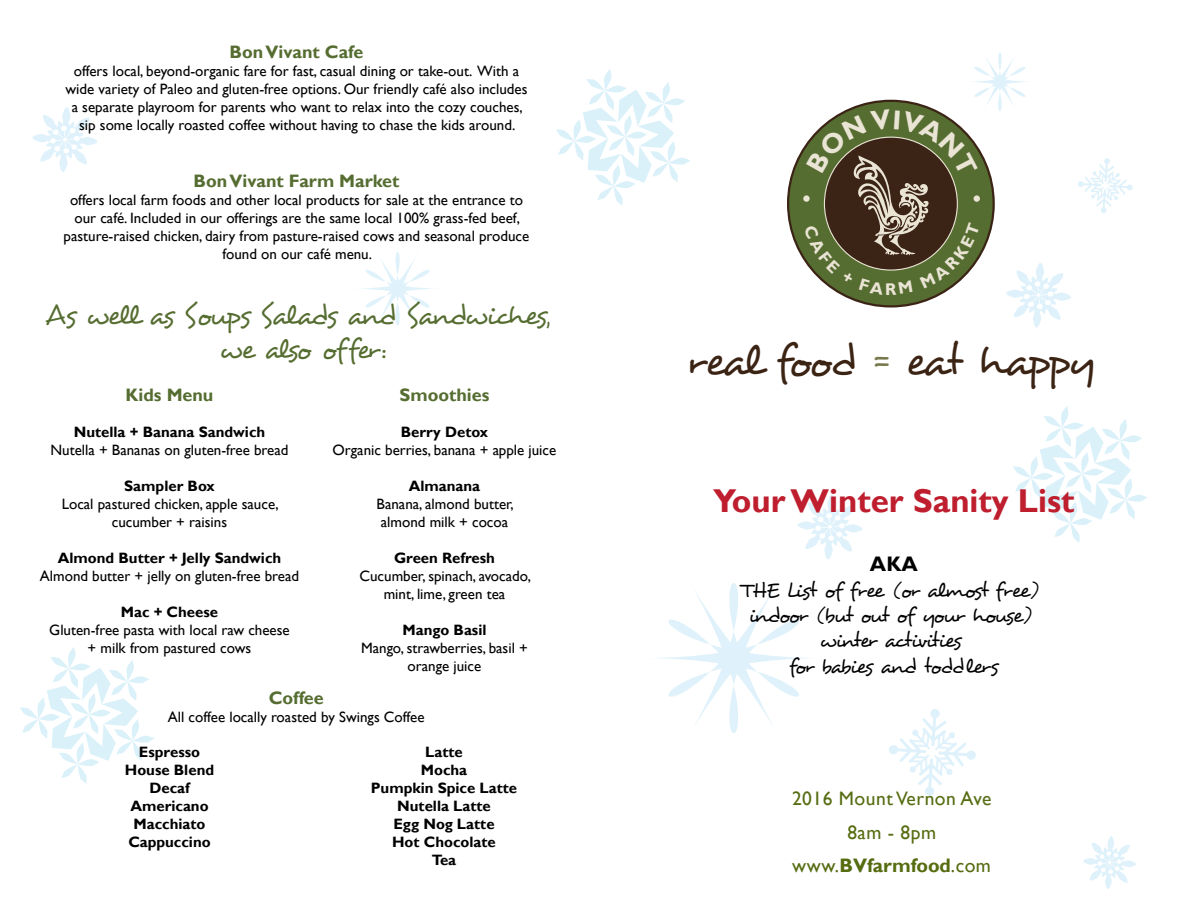
<style>
.page{position:relative;width:1188px;height:918px;background:#fff}
.page>*{position:absolute;margin:0;border:0;box-sizing:border-box;transform-origin:0 0}
.t1{font:44.4px "Desyrel";letter-spacing:-.085em;color:#3c2415}
.t2{font:700 33px "Gill Sans";color:#be1e2d}
.t3{font:28.35px/33.9px "Desyrel";letter-spacing:-.085em;color:#566d31;text-align:center}
.t4{font:21px/25.2px "Desyrel";letter-spacing:-.09em;color:#000;text-align:center}
.t5{font:700 21px "Gill Sans";color:#000}
.t6{font:19.5px/33.9px "Gill Sans";letter-spacing:.025em;color:#566c11;text-align:center}
.t7{font:700 18px "Gill Sans";color:#566d31}
.t8{font:15px/18px "Gill Sans";color:#000;text-align:center}
.t9{font:700 15px/18px "Gill Sans";color:#000;text-align:center}
.s1{color:#787a4e}
.s2{font-weight:700}
</style>
<div class="page">
<svg style="left:798px;top:494px;width:65px;height:65px"></svg>
<svg style="left:657px;top:583px;width:153px;height:150px"></svg>
<svg style="left:364px;top:252px;width:67px;height:74px"></svg>
<svg style="left:1013px;top:406px;width:134px;height:137px"></svg>
<svg style="left:20px;top:647px;width:134px;height:137px"></svg>
<svg style="left:556px;top:69px;width:134px;height:137px"></svg>
<div style="left:788px;top:101px;width:206px;height:205px;background:#566d31;border-radius:50%"></div>
<svg style="left:32px;top:107px;width:65px;height:65px"></svg>
<svg style="left:1083px;top:836px;width:53px;height:53px"></svg>
<svg style="left:1078px;top:158px;width:55px;height:55px"></svg>
<svg style="left:889px;top:709px;width:87px;height:87px"></svg>
<svg style="left:804px;top:52px;width:267px;height:276px"></svg>
<p class="t7" style="left:229px;top:41px;width:136px">Bon Vivant Cafe</p>
<p class="t8" style="left:65px;top:62px;width:464px">offers local, beyond-organic fare for fast, casual dining or take-out. With a wide variety of Paleo and gluten-free options. Our friendly café also includes a separate playroom for parents who want to relax into the cozy couches, sip some locally roasted coffee without having to chase the kids around.</p>
<p class="t7" style="left:194px;top:170px;width:207px">Bon Vivant Farm Market</p>
<p class="t8" style="left:64px;top:192px;width:467px">offers local farm foods and other local products for sale at the entrance to our café. Included in our offerings are the same local 100% grass-fed beef, pasture-raised chicken, dairy from pasture-raised cows and seasonal produce found on our café menu.</p>
<h3 class="t3" style="left:45px;top:299px;width:506px">As well as Soups Salads and Sandwiches, we also offer:</h3>
<p class="t7" style="left:126px;top:384px;width:89px">Kids Menu</p>
<p class="t9" style="left:74px;top:423px;width:193px">Nutella + Banana Sandwich</p>
<p class="t8" style="left:50px;top:441px;width:240px">Nutella + Bananas on gluten-free bread</p>
<p class="t9" style="left:124px;top:477px;width:92px">Sampler Box</p>
<p class="t8" style="left:62px;top:495px;width:219px">Local pastured chicken, apple sauce, cucumber + raisins</p>
<p class="t9" style="left:58px;top:549px;width:225px">Almond Butter + Jelly Sandwich</p>
<p class="t8" style="left:40px;top:567px;width:261px">Almond butter + jelly on gluten-free bread</p>
<p class="t9" style="left:121px;top:603px;width:99px">Mac + Cheese</p>
<p class="t8" style="left:49px;top:621px;width:242px">Gluten-free pasta with local raw cheese + milk from pastured cows</p>
<p class="t7" style="left:269px;top:687px;width:57px">Coffee</p>
<p class="t8" style="left:168px;top:708px;width:258px">All coffee locally roasted by Swings Coffee</p>
<p class="t7" style="left:400px;top:384px;width:91px">Smoothies</p>
<p class="t9" style="left:401px;top:423px;width:89px">Berry Detox</p>
<p class="t8" style="left:333px;top:441px;width:225px">Organic berries, banana + apple juice</p>
<p class="t9" style="left:409px;top:477px;width:73px">Almanana</p>
<p class="t8" style="left:377px;top:495px;width:139px;text-align:left">Banana, almond butter, almond milk + cocoa</p>
<p class="t9" style="left:394px;top:549px;width:102px">Green Refresh</p>
<p class="t8" style="left:360px;top:567px;width:173px">Cucumber, spinach, avocado, mint, lime, green tea</p>
<p class="t9" style="left:403px;top:621px;width:86px">Mango Basil</p>
<p class="t8" style="left:361px;top:639px;width:168px">Mango, strawberries, basil + orange juice</p>
<p class="t9" style="left:125px;top:743px;width:91px">Espresso<br>House Blend<br>Decaf<br>Americano<br>Macchiato<br>Cappuccino</p>
<p class="t9" style="left:371px;top:743px;width:148px">Latte<br>Mocha<br>Pumpkin Spice Latte<br>Nutella Latte<br>Egg Nog Latte<br>Hot Chocolate<br>Tea</p>
<h1 class="t1" style="left:686px;top:334px;width:412px">real food <span class="s1">=</span> eat happy</h1>
<h2 class="t2" style="left:713px;top:481px;width:363px">Your Winter Sanity List</h2>
<h3 class="t5" style="left:870px;top:551px;width:49px">AKA</h3>
<h3 class="t4" style="left:742px;top:578px;width:299px">THE List of free (or almost free) indoor (but out of your house) winter activities<br>for babies and toddlers</h3>
<h3 class="t6" style="left:792px;top:782px;width:201px">2016 Mount Vernon Ave<br>8am - 8pm www.<span class="s2">BVfarmfood</span>.com</h3>
</div>
